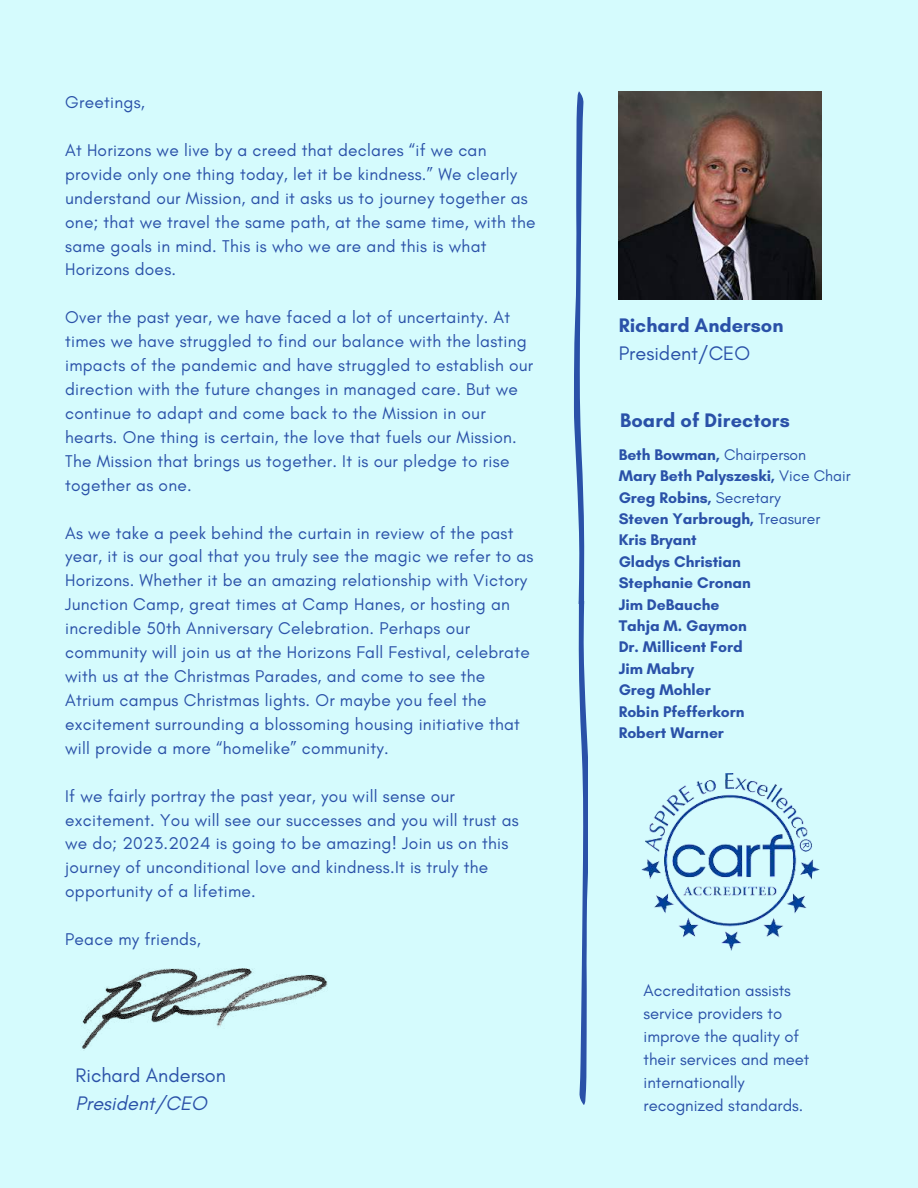
<style>
.page{position:relative;width:918px;height:1188px;background:#d5fbfd}
.page>*{position:absolute;margin:0;border:0;box-sizing:border-box;transform-origin:0 0}
.t1{font:700 19.95px "Glacial Indifference";color:#2a51a8}
.t2{font:19.95px "Glacial Indifference";color:#2a51a8}
.t3{font:italic 19.95px "Glacial Indifference";color:#2a51a8}
.t4{font:17.25px/23.9px "Glacial Indifference";letter-spacing:.015em;color:#2a51a8}
.t5{font:16.65px/23px "Glacial Indifference";color:#2a51a8}
.t6{font:700 15.75px/21.5px "Glacial Indifference";color:#2a51a8}
.s1{font-weight:400}
</style>
<div class="page">
<img style="left:82px;top:968px;width:246px;height:83px">
<img style="left:619px;top:91px;width:202px;height:208px">
<img style="left:642px;top:773px;width:177px;height:177px">
<svg style="left:574px;top:91px;width:13px;height:1014px"></svg>
<p class="t4" style="left:65px;top:90px;width:81px">Greetings,</p>
<p class="t4" style="left:65px;top:138px;width:472px">At Horizons we live by a creed that declares “if we can provide only one thing today, let it be kindness.” We clearly understand our Mission, and it asks us to journey together as one; that we travel the same path, at the same time, with the same goals in mind. This is who we are and this is what Horizons does.</p>
<p class="t4" style="left:65px;top:305px;width:470px">Over the past year, we have faced a lot of uncertainty. At times we have struggled to find our balance with the lasting impacts of the pandemic and have struggled to establish our direction with the future changes in managed care. But we continue to adapt and come back to the Mission in our hearts. One thing is certain, the love that fuels our Mission.<br>The Mission that brings us together. It is our pledge to rise together as one.</p>
<p class="t4" style="left:65px;top:521px;width:470px">As we take a peek behind the curtain in review of the past year, it is our goal that you truly see the magic we refer to as Horizons. Whether it be an amazing relationship with Victory Junction Camp, great times at Camp Hanes, or hosting an incredible 50th Anniversary Celebration. Perhaps our community will join us at the Horizons Fall Festival, celebrate with us at the Christmas Parades, and come to see the Atrium campus Christmas lights. Or maybe you feel the excitement surrounding a blossoming housing initiative that will provide a more “homelike” community.</p>
<p class="t4" style="left:65px;top:784px;width:455px">If we fairly portray the past year, you will sense our excitement. You will see our successes and you will trust as we do; 2023.2024 is going to be amazing! Join us on this journey of unconditional love and kindness.It is truly the opportunity of a lifetime.</p>
<p class="t4" style="left:65px;top:927px;width:137px">Peace my friends,</p>
<p class="t2" style="left:76px;top:1064px;width:152px">Richard Anderson</p>
<p class="t3" style="left:76px;top:1091px;width:133px">President/CEO</p>
<p class="t1" style="left:619px;top:313px;width:166px">Richard Anderson</p>
<p class="t2" style="left:619px;top:341px;width:133px">President/CEO</p>
<p class="t1" style="left:620px;top:408px;width:171px">Board of Directors</p>
<p class="t6" style="left:619px;top:443px;width:234px">Beth Bowman, <span class="s1">Chairperson<br></span>Mary Beth Palyszeski, <span class="s1">Vice Chair<br></span>Greg Robins, <span class="s1">Secretary<br></span>Steven Yarbrough, <span class="s1">Treasurer<br></span>Kris Bryant<br>Gladys Christian<br>Stephanie Cronan<br>Jim DeBauche<br>Tahja M. Gaymon<br>Dr. Millicent Ford<br>Jim Mabry<br>Greg Mohler<br>Robin Pfefferkorn<br>Robert Warner</p>
<p class="t5" style="left:644px;top:979px;width:167px">Accreditation assists service providers to improve the quality of their services and meet internationally recognized standards.</p>
</div>
